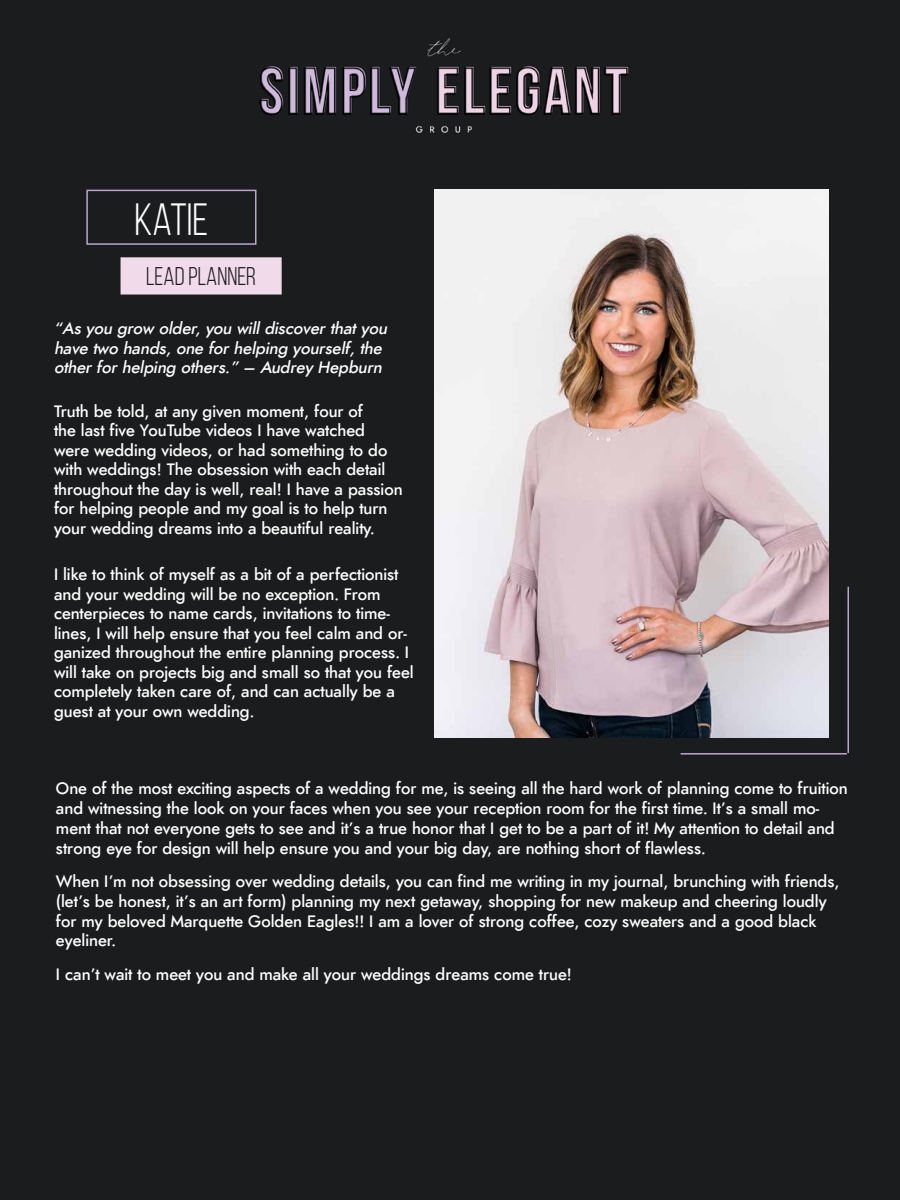
<style>
.page{position:relative;width:900px;height:1200px;background:#1b1c1d}
.page>*{position:absolute;margin:0;border:0;box-sizing:border-box;transform-origin:0 0}
.t1{font:45px "Bebas Neue";color:#fff}
.t2{font:25.5px "Bebas Neue";color:#1b1c1d}
.t3{font:italic 500 16.5px/19.5px "Renner";color:#fff}
</style>
<div class="page">
<img style="left:434px;top:190px;width:394px;height:548px">
<div style="left:86px;top:190px;width:170px;height:55px;border:2px solid #bca4cf"></div>
<hr style="left:681px;top:753px;width:166px;height:2px;background:#bca4cf">
<hr style="left:847px;top:587px;width:2px;height:166px;background:#bca4cf">
<img style="left:248px;top:23px;width:398px;height:125px">
<div style="left:121px;top:258px;width:160px;height:36px;background:#f1daea"></div>
<div style="left:121px;top:257px;width:161px;height:38px;border:2px solid #f1daea"></div>
<p class="t1" style="left:134px;top:196px;width:75px">KATIE</p>
<p class="t2" style="left:146px;top:263px;width:112px">LEAD PLANNER</p>
<p class="t3" style="left:54px;top:319px;width:339px">“Asyou grow older,you willdiscoverthatyou have two hands,one forhelping yourself,the otherforhelping others.” – Audrey Hepburn</p>
<p class="t3" style="left:54px;top:401px;width:350px">Truth be told, at any given moment, four of<br>the last five YouTube videos I have watched were wedding videos, or had something to do with weddings! The obsession with each detail throughout the day is well, real! I have a passion for helping people and my goal is to help turn your wedding dreams into a beautiful reality.</p>
<p class="t3" style="left:54px;top:565px;width:361px">I like to think of myself as a bit of a perfectionist and your wedding will be no exception. From centerpieces to name cards, invitations to time&shy;lines, I will help ensure that you feel calm and or&shy;ganized throughout the entire planning process. I will take on projects big and small so that you feel completely taken care of, and can actually be a guest at your own wedding.</p>
<p class="t3" style="left:56px;top:779px;width:793px">One of the most exciting aspects of a wedding for me, is seeing all the hard work of planning come to fruition and witnessing the look on your faces when you see your reception room for the first time. It’s a small mo&shy;ment that not everyone gets to see and it’s a true honor that I get to be a part of it! My attention to detail and strong eye for design will help ensure you and your big day, are nothing short of flawless.</p>
<p class="t3" style="left:56px;top:871px;width:785px">When I’m not obsessing over wedding details, you can find me writing in my journal, brunching with friends, (let’s be honest, it’s an art form) planning my next getaway, shopping for new makeup and cheering loudly for my beloved Marquette Golden Eagles!! I am a lover of strong coffee, cozy sweaters and a good black eyeliner.</p>
<p class="t3" style="left:56px;top:964px;width:517px">I can’t wait to meet you and make all your weddings dreams come true!</p>
</div>
